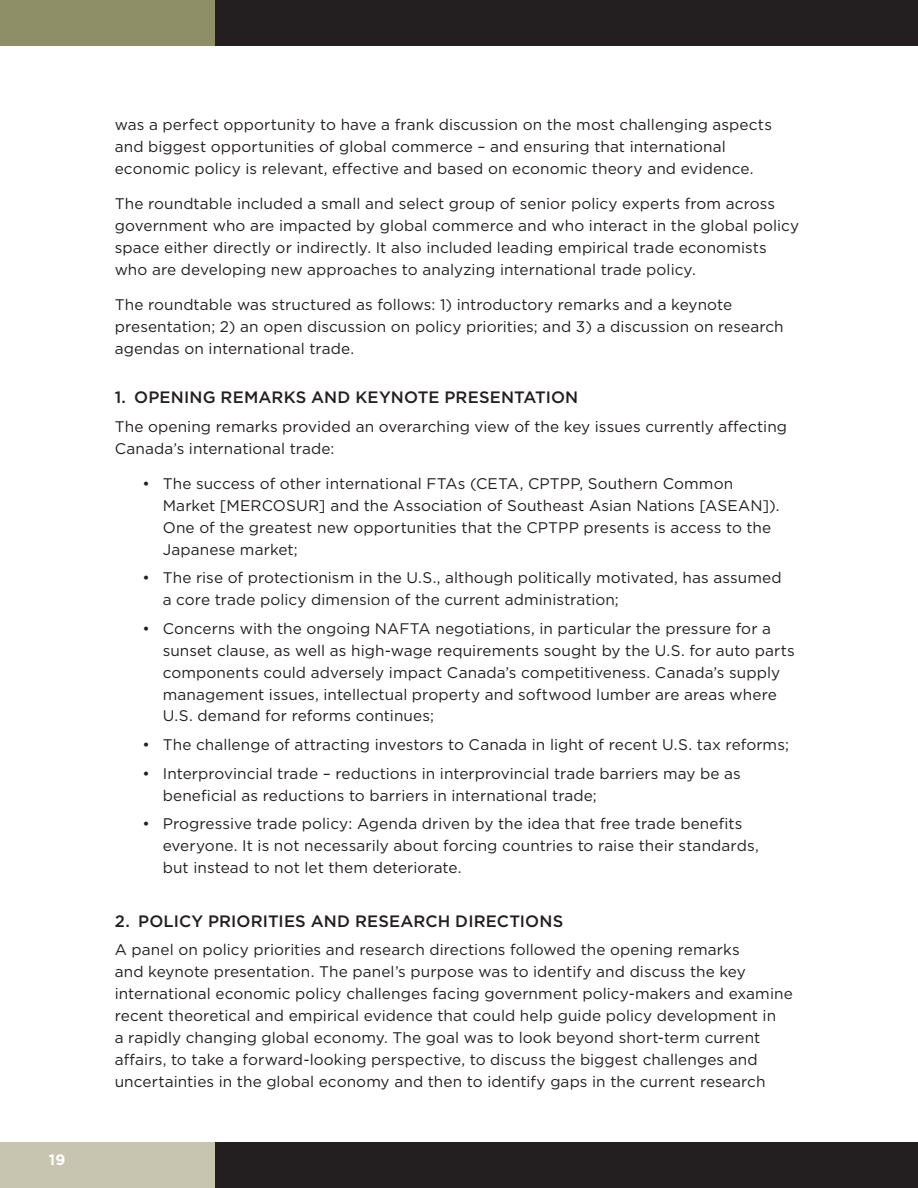
<style>
.page{position:relative;width:918px;height:1188px;background:#fff}
.page>*{position:absolute;margin:0;border:0;box-sizing:border-box;transform-origin:0 0}
.Heading_2{font:500 16.5px "Gotham";letter-spacing:.01em;color:#231f20}
.Body{font:15.3px/21.9px "Gotham";letter-spacing:.005em;color:#231f20}
.t1{font:700 15px "Gotham";color:#fff}
</style>
<div class="page">
<div style="left:0;top:1143px;width:215px;height:45px;background:#c7c5af"></div>
<div style="left:0;top:0;width:215px;height:45px;background:#8e8f66"></div>
<div style="left:215px;top:1143px;width:703px;height:45px;background:#231f20"></div>
<div style="left:215px;top:0;width:703px;height:45px;background:#231f20"></div>
<p class="t1" style="left:49px;top:1150px;width:18px">19</p>
<p class="Body" style="left:115px;top:113px;width:659px">was a perfect opportunity to have a frank discussion on the most challenging aspects and biggest opportunities of global commerce – and ensuring that international economic policy is relevant, effective and based on economic theory and evidence.</p>
<p class="Body" style="left:115px;top:193px;width:686px">The roundtable included a small and select group of senior policy experts from across government who are impacted by global commerce and who interact in the global policy space either directly or indirectly. It also included leading empirical trade economists who are developing new approaches to analyzing international trade policy.</p>
<p class="Body" style="left:115px;top:294px;width:670px">The roundtable was structured as follows: 1) introductory remarks and a keynote presentation; 2) an open discussion on policy priorities; and 3) a discussion on research agendas on international trade.</p>
<p class="Heading_2" style="left:115px;top:386px;width:465px">1. OPENING REMARKS AND KEYNOTE PRESENTATION</p>
<p class="Body" style="left:115px;top:415px;width:674px">The opening remarks provided an overarching view of the key issues currently affecting<br>Canada’s international trade:</p>
<p class="Body" style="left:163px;top:472px;width:618px;text-indent:-20px">• The success of other international FTAs (CETA, CPTPP, Southern Common Market [MERCOSUR] and the Association of Southeast Asian Nations [ASEAN]).<br>One of the greatest new opportunities that the CPTPP presents is access to the Japanese market;</p>
<p class="Body" style="left:163px;top:567px;width:620px;text-indent:-20px">• The rise of protectionism in the U.S., although politically motivated, has assumed a core trade policy dimension of the current administration;</p>
<p class="Body" style="left:163px;top:617px;width:634px;text-indent:-20px">• Concerns with the ongoing NAFTA negotiations, in particular the pressure for a sunset clause, as well as high-wage requirements sought by the U.S. for auto parts components could adversely impact Canada’s competitiveness. Canada’s supply management issues, intellectual property and softwood lumber are areas where U.S. demand for reforms continues;</p>
<p class="Body" style="left:142px;top:733px;width:648px">• The challenge of attracting investors to Canada in light of recent U.S. tax reforms;</p>
<p class="Body" style="left:163px;top:762px;width:580px;text-indent:-20px">• Interprovincial trade – reductions in interprovincial trade barriers may be as beneficial as reductions to barriers in international trade;</p>
<p class="Body" style="left:163px;top:813px;width:598px;text-indent:-20px">• Progressive trade policy: Agenda driven by the idea that free trade benefits everyone. It is not necessarily about forcing countries to raise their standards, but instead to not let them deteriorate.</p>
<p class="Heading_2" style="left:115px;top:910px;width:450px">2. POLICY PRIORITIES AND RESEARCH DIRECTIONS</p>
<p class="Body" style="left:115px;top:938px;width:680px">A panel on policy priorities and research directions followed the opening remarks<br>and keynote presentation. The panel’s purpose was to identify and discuss the key international economic policy challenges facing government policy-makers and examine recent theoretical and empirical evidence that could help guide policy development in<br>a rapidly changing global economy. The goal was to look beyond short-term current affairs, to take a forward-looking perspective, to discuss the biggest challenges and uncertainties in the global economy and then to identify gaps in the current research</p>
</div>
